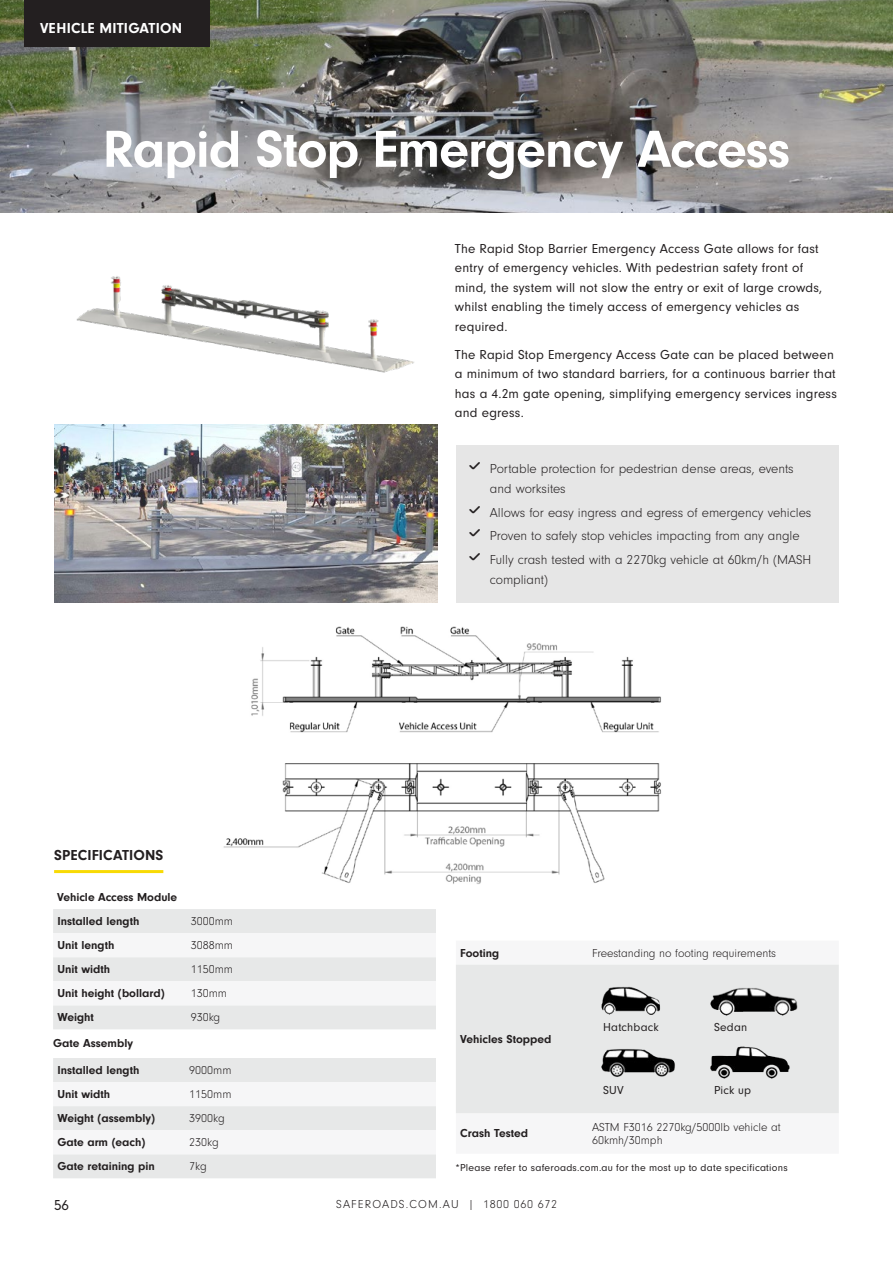
<style>
.page{position:relative;width:893px;height:1263px;background:#fff}
.page>*{position:absolute;margin:0;border:0;box-sizing:border-box;transform-origin:0 0}
.t1{font:700 54px "Neuzeit Gro";letter-spacing:-.02em;color:#fff}
.t2{font:700 15px "Neuzeit Gro";letter-spacing:.015em;color:#fff}
.t3{font:700 15px "Neuzeit Gro";letter-spacing:.01em;color:#231f20}
.t4{font:15px "Neuzeit Gro";color:#231f20}
.t5{font:13.5px/19.5px "Neuzeit Gro";letter-spacing:.015em;color:#231f20}
.t6{font:300 13.5px/19.5px "Neuzeit Gro";color:#231f20}
.t7{font:700 12px "Neuzeit Gro";color:#231f20}
.t8{font:300 12px/13.5px "Neuzeit Gro";color:#231f20}
.t9{font:300 12px "Neuzeit Gro";letter-spacing:.08em;color:#231f20}
.t10{font:12px "Neuzeit Gro";letter-spacing:.015em;color:#231f20}
.t11{font:10.5px "Neuzeit Gro";letter-spacing:.02em;color:#231f20}
.s1{font-family:"SS Community";font-weight:400}
</style>
<div class="page">
<img style="left:0;top:0;width:893px;height:213px">
<hr style="left:54px;top:870px;width:109px;height:3px;background:#f8da04">
<div style="left:53px;top:909px;width:383px;height:120px;background:#e7e8e8"></div>
<svg style="left:53px;top:933px;width:383px;height:72px"></svg>
<img style="left:55px;top:424px;width:382px;height:178px">
<img style="left:223px;top:626px;width:438px;height:258px">
<img style="left:76px;top:276px;width:338px;height:97px">
<div style="left:53px;top:1058px;width:383px;height:120px;background:#e7e8e8"></div>
<svg style="left:53px;top:1082px;width:383px;height:72px"></svg>
<div style="left:456px;top:965px;width:383px;height:148px;background:#e7e8e8"></div>
<img style="left:602px;top:981px;width:78px;height:33px">
<img style="left:710px;top:975px;width:92px;height:40px">
<img style="left:602px;top:1044px;width:79px;height:33px">
<img style="left:711px;top:1046px;width:79px;height:33px">
<div style="left:456px;top:445px;width:383px;height:158px;background:#e6e6e6"></div>
<div style="left:24px;top:0;width:186px;height:47px;background:#231f20"></div>
<p class="t2" style="left:40px;top:19px;width:143px">VEHICLE MITIGATION</p>
<h1 class="t1" style="left:103px;top:119px;width:689px">Rapid Stop Emergency Access</h1>
<p class="t5" style="left:455px;top:239px;width:369px">The Rapid Stop Barrier Emergency Access Gate allows for fast entry of emergency vehicles. With pedestrian safety front of mind, the system will not slow the entry or exit of large crowds, whilst enabling the timely access of emergency vehicles as required.</p>
<p class="t5" style="left:455px;top:345px;width:384px">The Rapid Stop Emergency Access Gate can be placed between a minimum of two standard barriers, for a continuous barrier that has a 4.2m gate opening, simplifying emergency services ingress and egress.</p>
<p class="t3" style="left:54px;top:846px;width:111px">SPECIFICATIONS</p>
<p class="t7" style="left:57px;top:890px;width:122px">Vehicle Access Module</p>
<p class="t7" style="left:57px;top:914px;width:84px">Installed length</p>
<p class="t8" style="left:191px;top:915px;width:44px">3000mm</p>
<p class="t7" style="left:57px;top:938px;width:59px">Unit length</p>
<p class="t8" style="left:191px;top:939px;width:44px">3088mm</p>
<p class="t7" style="left:57px;top:962px;width:54px">Unit width</p>
<p class="t8" style="left:191px;top:963px;width:44px">1150mm</p>
<p class="t7" style="left:57px;top:987px;width:109px">Unit height (bollard)</p>
<p class="t8" style="left:191px;top:987px;width:38px">130mm</p>
<p class="t7" style="left:57px;top:1011px;width:38px">Weight</p>
<p class="t8" style="left:191px;top:1011px;width:31px">930kg</p>
<p class="t7" style="left:53px;top:1036px;width:81px">Gate Assembly</p>
<p class="t7" style="left:57px;top:1063px;width:84px">Installed length</p>
<p class="t8" style="left:189px;top:1064px;width:44px">9000mm</p>
<p class="t7" style="left:57px;top:1087px;width:54px">Unit width</p>
<p class="t8" style="left:189px;top:1088px;width:44px">1150mm</p>
<p class="t7" style="left:57px;top:1111px;width:99px">Weight (assembly)</p>
<p class="t8" style="left:189px;top:1112px;width:37px">3900kg</p>
<p class="t7" style="left:57px;top:1135px;width:90px">Gate arm (each)</p>
<p class="t8" style="left:189px;top:1136px;width:31px">230kg</p>
<p class="t7" style="left:57px;top:1160px;width:99px">Gate retaining pin</p>
<p class="t8" style="left:189px;top:1160px;width:19px">7kg</p>
<p class="t6" style="left:490px;top:460px;width:305px;text-indent:-22px"><span class="s1">✓</span> Portable protection for pedestrian dense areas, events and worksites</p>
<p class="t6" style="left:468px;top:503px;width:345px"><span class="s1">✓</span> Allows for easy ingress and egress of emergency vehicles</p>
<p class="t6" style="left:468px;top:527px;width:333px"><span class="s1">✓</span> Proven to safely stop vehicles impacting from any angle</p>
<p class="t6" style="left:490px;top:550px;width:323px;text-indent:-22px"><span class="s1">✓</span> Fully crash tested with a 2270kg vehicle at 60km/h (MASH compliant)</p>
<p class="t7" style="left:460px;top:946px;width:41px">Footing</p>
<p class="t8" style="left:592px;top:946px;width:186px">Freestanding no footing requirements</p>
<p class="t7" style="left:460px;top:1032px;width:93px">Vehicles Stopped</p>
<p class="t10" style="left:603px;top:1020px;width:57px">Hatchback</p>
<p class="t10" style="left:714px;top:1020px;width:35px">Sedan</p>
<p class="t10" style="left:603px;top:1083px;width:22px">SUV</p>
<p class="t10" style="left:714px;top:1083px;width:39px">Pick up</p>
<p class="t7" style="left:460px;top:1127px;width:69px">Crash Tested</p>
<p class="t8" style="left:592px;top:1120px;width:190px">ASTM F3016 2270kg/5000lb vehicle at<br>60kmh/30mph</p>
<p class="t11" style="left:455px;top:1162px;width:334px">*Please refer to saferoads.com.au for the most up to date specifications</p>
<p class="t4" style="left:54px;top:1197px;width:16px">56</p>
<p class="t9" style="left:336px;top:1198px;width:222px">SAFEROADS.COM.AU | 1800 060 672</p>
</div>
